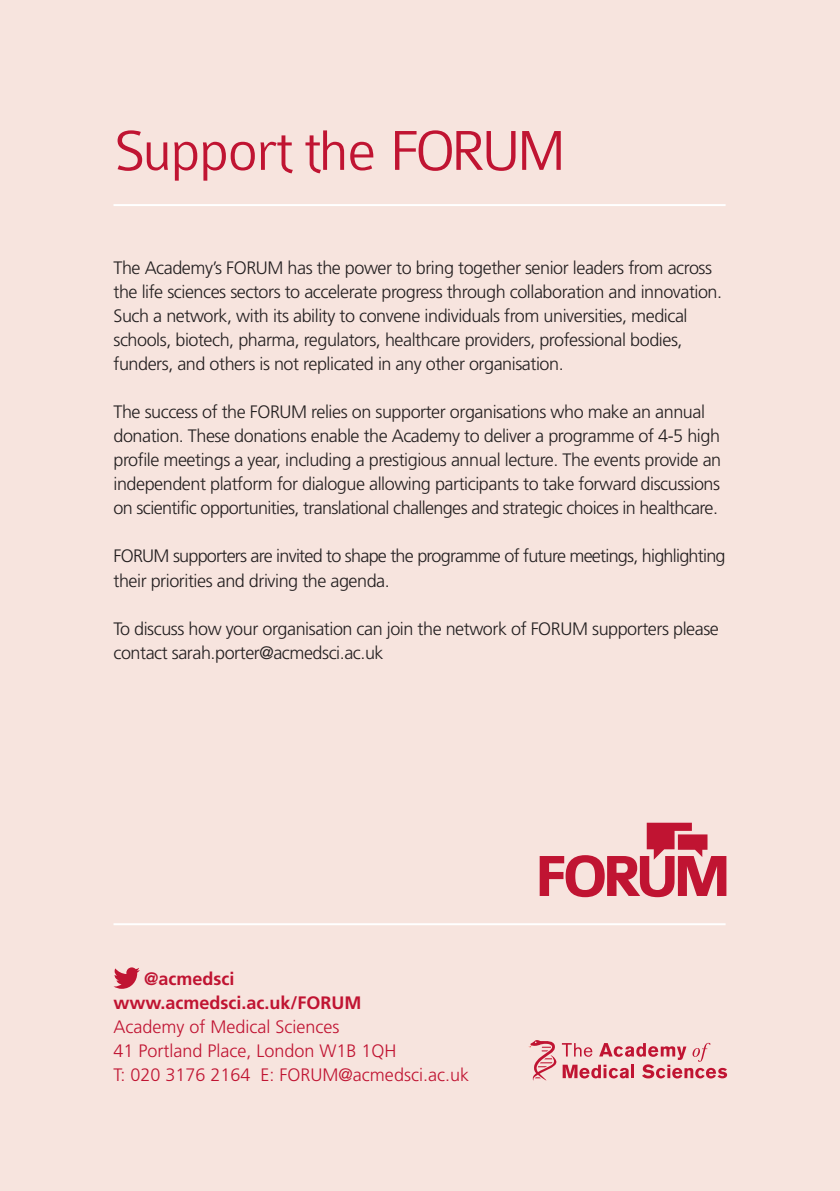
<style>
.page{position:relative;width:840px;height:1191px;background:#fff}
.page>*{position:absolute;margin:0;border:0;box-sizing:border-box;transform-origin:0 0}
.t1{font:300 60px "Colaborate";letter-spacing:-.015em;color:#c01432}
.t2{font:300 18px/24px "Frutiger";letter-spacing:-.025em;color:#231f20}
.t3{font:300 18px/24px "Frutiger";color:#c01432}
.t4{font:700 18px/24px "Frutiger";color:#c01432}
</style>
<div class="page">
<div style="left:0;top:0;width:839px;height:1191px;background:#f7e4de"></div>
<hr style="left:113px;top:204px;width:612px;height:2px;background:#fff">
<hr style="left:113px;top:923px;width:612px;height:2px;background:#fff">
<svg style="left:528px;top:1040px;width:198px;height:40px"></svg>
<svg style="left:113px;top:967px;width:27px;height:21px"></svg>
<svg style="left:539px;top:822px;width:187px;height:75px"></svg>
<h1 class="t1" style="left:113px;top:131px;width:454px">Support the FORUM</h1>
<p class="t2" style="left:113px;top:257px;width:610px">The Academy’s FORUM has the power to bring together senior leaders from across the life sciences sectors to accelerate progress through collaboration and innovation.<br>Such a network, with its ability to convene individuals from universities, medical schools, biotech, pharma, regulators, healthcare providers, professional bodies, funders, and others is not replicated in any other organisation.</p>
<p class="t2" style="left:113px;top:401px;width:609px">The success of the FORUM relies on supporter organisations who make an annual donation. These donations enable the Academy to deliver a programme of 4-5 high profile meetings a year, including a prestigious annual lecture. The events provide an independent platform for dialogue allowing participants to take forward discussions on scientific opportunities, translational challenges and strategic choices in healthcare.</p>
<p class="t2" style="left:113px;top:545px;width:613px">FORUM supporters are invited to shape the programme of future meetings, highlighting their priorities and driving the agenda.</p>
<p class="t2" style="left:113px;top:617px;width:606px">To discuss how your organisation can join the network of FORUM supporters please contact sarah.porter@acmedsci.ac.uk</p>
<p class="t4" style="left:113px;top:968px;width:249px;text-indent:31px">@acmedsci www.acmedsci.ac.uk/FORUM</p>
<p class="t3" style="left:113px;top:1016px;width:357px">Academy of Medical Sciences<br>41 Portland Place, London W1B 1QH<br>T: 020 3176 2164 E: FORUM@acmedsci.ac.uk</p>
</div>
